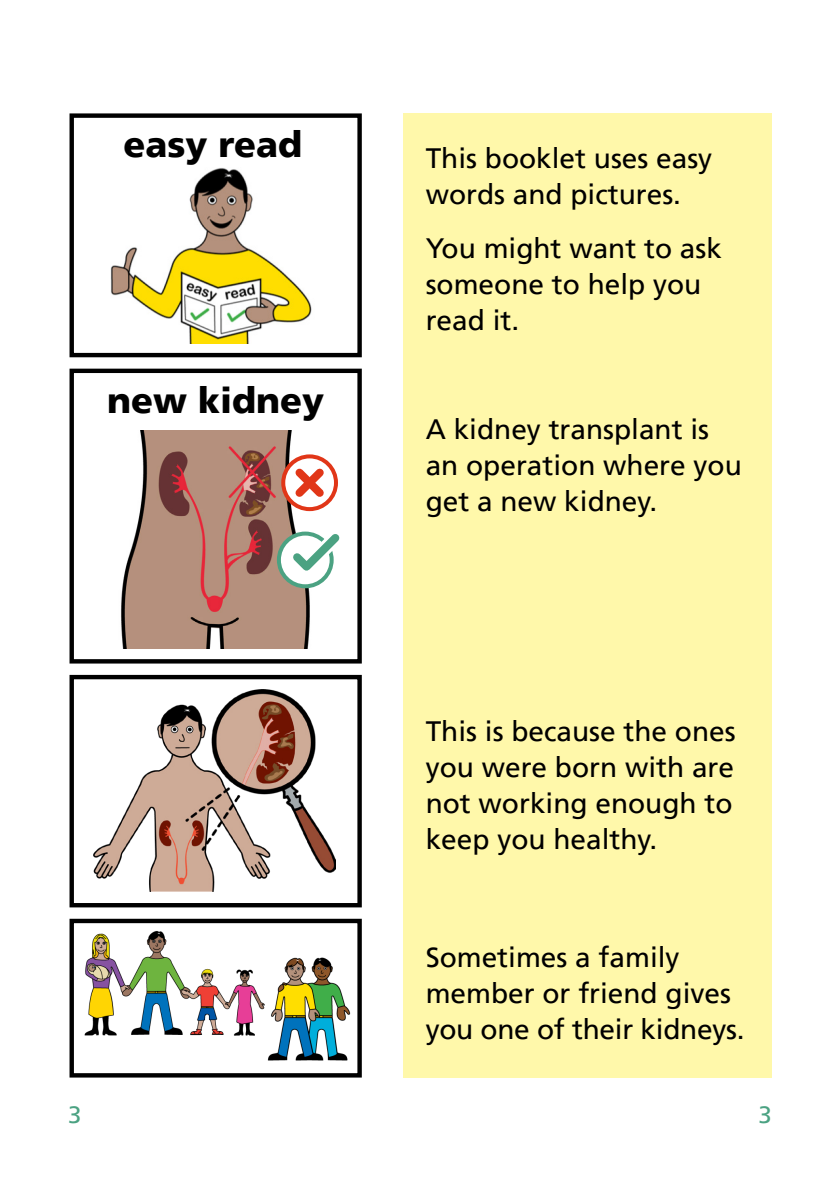
<style>
.page{position:relative;width:840px;height:1191px;background:#fff}
.page>*{position:absolute;margin:0;border:0;box-sizing:border-box;transform-origin:0 0}
.Body_Text{font:900 36px "Frutiger LT";color:#000}
.Body_Text-2{font:28px/36px "Frutiger LT";color:#000}
.t1{font:24px "Frutiger LT";color:#4ba282}
</style>
<div class="page">
<img style="left:110px;top:168px;width:202px;height:176px">
<div style="left:403px;top:113px;width:368px;height:964px;background:#fff8aa"></div>
<div style="left:69px;top:918px;width:292px;height:159px;border:4px solid #000"></div>
<div style="left:69px;top:113px;width:292px;height:244px;border:4px solid #000"></div>
<div style="left:69px;top:675px;width:292px;height:232px;border:4px solid #000"></div>
<div style="left:69px;top:369px;width:292px;height:294px;border:4px solid #000"></div>
<img style="left:94px;top:689px;width:241px;height:202px">
<img style="left:267px;top:957px;width:84px;height:104px">
<img style="left:84px;top:931px;width:181px;height:105px">
<img style="left:121px;top:430px;width:208px;height:219px">
<svg style="left:283px;top:456px;width:53px;height:53px"></svg>
<div style="left:281px;top:454px;width:57px;height:57px;border:4px solid #e13618;border-radius:50%"></div>
<svg style="left:288px;top:461px;width:43px;height:43px"></svg>
<svg style="left:270px;top:518px;width:70px;height:68px"></svg>
<p class="Body_Text" style="left:123px;top:123px;width:180px">easy read</p>
<p class="Body_Text" style="left:107px;top:378px;width:219px">new kidney</p>
<p class="Body_Text-2" style="left:425px;top:141px;width:288px">This booklet uses easy words and pictures.</p>
<p class="Body_Text-2" style="left:425px;top:230px;width:297px">You might want to ask someone to help you read it.</p>
<p class="Body_Text-2" style="left:425px;top:411px;width:317px">A kidney transplant is an operation where you get a new kidney.</p>
<p class="Body_Text-2" style="left:425px;top:713px;width:311px;text-align:justify">This is because the ones you were born with are not working enough to keep you healthy.</p>
<p class="Body_Text-2" style="left:425px;top:939px;width:320px">Sometimes a family member or friend gives you one of their kidneys.</p>
<p class="t1" style="left:68px;top:1101px;width:15px">3</p>
<p class="t1" style="left:758px;top:1101px;width:15px">3</p>
</div>
